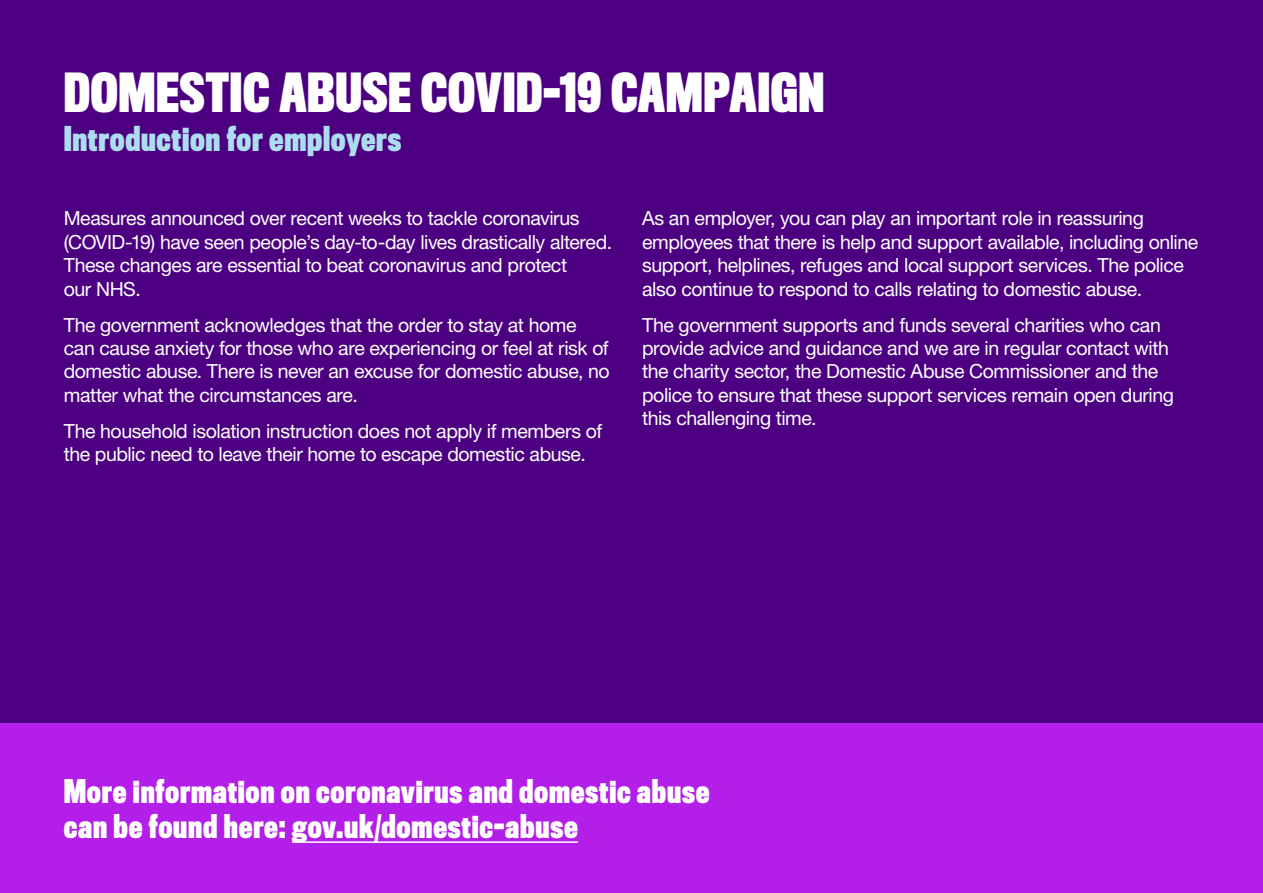
<style>
.page{position:relative;width:1263px;height:893px;background:#4c0081}
.page>*{position:absolute;margin:0;border:0;box-sizing:border-box;transform-origin:0 0}
.Page_heading{font:700 49.5px "Titling Gothic FB Comp";letter-spacing:.015em;color:#fff}
.Page_heading-2{font:700 31.5px "Titling Gothic FB Comp";letter-spacing:.02em;color:#acddee}
.t1{font:700 30px/34.5px "Titling Gothic FB Comp";letter-spacing:.025em;color:#fff}
.body_copy__white{font:19.5px/23.4px "Helvetica Neue LT Pro";letter-spacing:-.02em;color:#fff}
</style>
<div class="page">
<div style="left:0;top:724px;width:1263px;height:169px;background:#b31fe9"></div>
<hr style="left:292px;top:841px;width:286px;height:2px;background:#fff">
<h1 class="Page_heading" style="left:64px;top:64px;width:762px">DOMESTIC ABUSE COVID-19 CAMPAIGN</h1>
<h1 class="Page_heading-2" style="left:64px;top:121px;width:339px">Introduction for employers</h1>
<p class="body_copy__white" style="left:64px;top:206px;width:550px">Measures announced over recent weeks to tackle coronavirus (COVID-19) have seen people’s day-to-day lives drastically altered.<br>These changes are essential to beat coronavirus and protect<br>our NHS.</p>
<p class="body_copy__white" style="left:64px;top:313px;width:547px">The government acknowledges that the order to stay at home can cause anxiety for those who are experiencing or feel at risk of domestic abuse. There is never an excuse for domestic abuse, no matter what the circumstances are.</p>
<p class="body_copy__white" style="left:64px;top:419px;width:540px">The household isolation instruction does not apply if members of the public need to leave their home to escape domestic abuse.</p>
<p class="body_copy__white" style="left:642px;top:206px;width:558px">As an employer, you can play an important role in reassuring employees that there is help and support available, including online support, helplines, refuges and local support services. The police also continue to respond to calls relating to domestic abuse.</p>
<p class="body_copy__white" style="left:642px;top:313px;width:533px">The government supports and funds several charities who can provide advice and guidance and we are in regular contact with the charity sector, the Domestic Abuse Commissioner and the police to ensure that these support services remain open during this challenging time.</p>
<p class="t1" style="left:64px;top:775px;width:647px">More information on coronavirus and domestic abuse can be found here: gov.uk/domestic-abuse</p>
</div>
